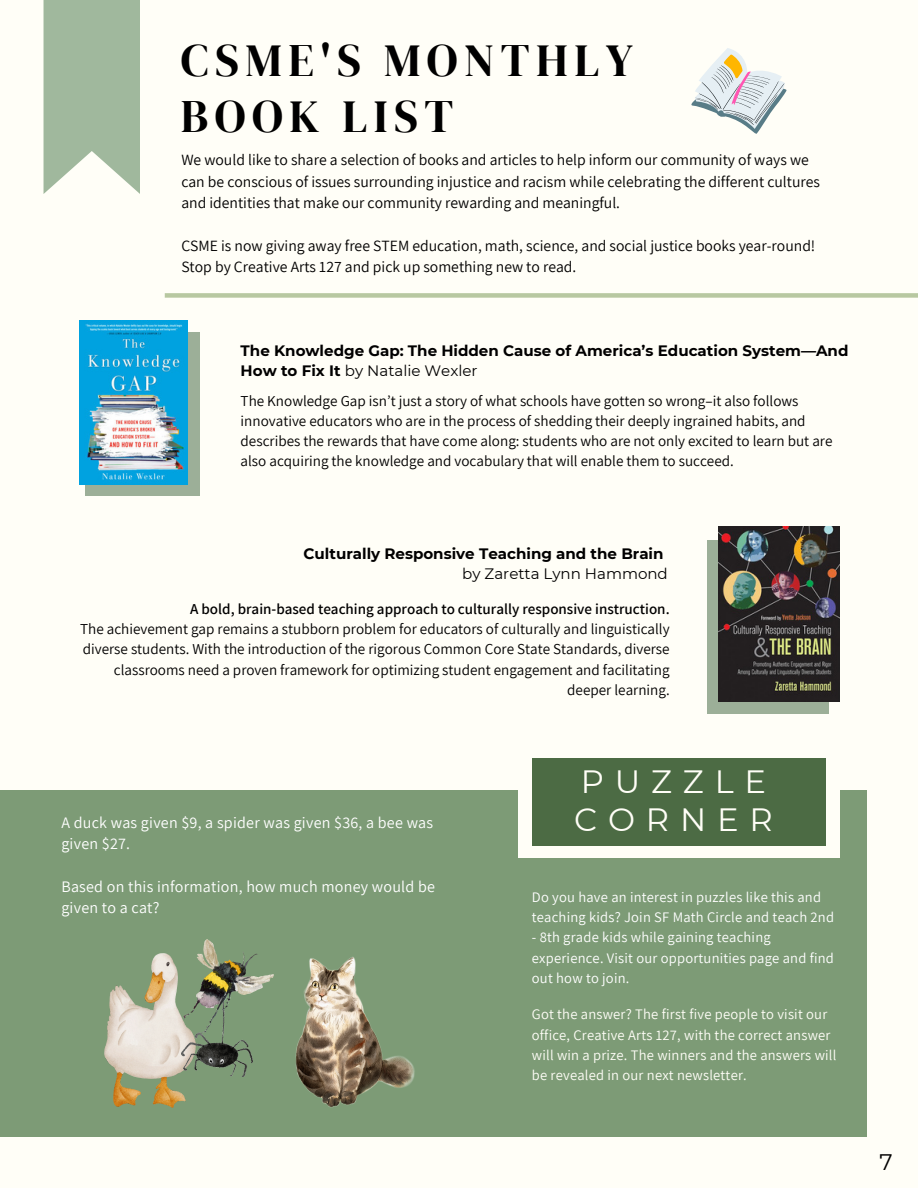
<style>
.page{position:relative;width:918px;height:1188px;background:#fffef7}
.page>*{position:absolute;margin:0;border:0;box-sizing:border-box;transform-origin:0 0}
.t1{font:46.05px/56.2px "DM Serif Display";letter-spacing:.14em;color:#000}
.t2{font:32.25px/38.2px "Montserrat";letter-spacing:.335em;color:#fffef7}
.t3{font:22.5px "Montserrat";color:#000}
.t4{font:16.05px/21.3px "Assistant";letter-spacing:.015em;color:#fff}
.t5{font:15.6px/21.3px "Assistant";color:#000}
.t6{font:15.15px/20.2px "Assistant";color:#000;text-align:right}
.t7{font:600 15.15px "Assistant";color:#000}
.t8{font:700 15px/20.2px "Montserrat";color:#000}
.t9{font:15px "Montserrat";color:#000}
.t10{font:14.55px/20.2px "Assistant";letter-spacing:.015em;color:#fff}
.t11{font:14.55px/20.2px "Assistant";letter-spacing:.015em;color:#fffef7}
.s1{font-weight:400}
</style>
<div class="page">
<svg style="left:44px;top:0;width:96px;height:194px;background:#aabfa7"></svg>
<div style="left:708px;top:540px;width:121px;height:174px;background:#9caf98"></div>
<div style="left:165px;top:293px;width:753px;height:5px;background:#b8c8a1"></div>
<svg style="left:691px;top:48px;width:96px;height:86px"></svg>
<div style="left:85px;top:332px;width:115px;height:163px;background:#9caf98"></div>
<div style="left:0;top:790px;width:867px;height:347px;background:#7d9b76"></div>
<div style="left:518px;top:770px;width:321px;height:87px;background:#fffef7"></div>
<div style="left:532px;top:758px;width:293px;height:87px;background:#4c6b44"></div>
<img style="left:80px;top:320px;width:108px;height:164px">
<img style="left:718px;top:527px;width:122px;height:174px">
<img style="left:104px;top:953px;width:82px;height:154px">
<img style="left:181px;top:1000px;width:71px;height:76px">
<img style="left:183px;top:940px;width:90px;height:92px">
<img style="left:296px;top:957px;width:119px;height:150px">
<p class="t1" style="left:181px;top:31px;width:454px">CSME'S MONTHLY<br>BOOK LIST</p>
<p class="t5" style="left:181px;top:149px;width:640px">We would like to share a selection of books and articles to help inform our community of ways we can be conscious of issues surrounding injustice and racism while celebrating the different cultures and identities that make our community rewarding and meaningful.</p>
<p class="t5" style="left:181px;top:234px;width:636px">CSME is now giving away free STEM education, math, science, and social justice books year-round!<br>Stop by Creative Arts 127 and pick up something new to read.</p>
<p class="t8" style="left:241px;top:340px;width:609px">The Knowledge Gap: The Hidden Cause of America’s Education System—And<br>How to Fix It <span class="s1">by Natalie Wexler</span></p>
<p class="t6" style="left:241px;top:390px;width:593px;text-align:left">The Knowledge Gap isn’t just a story of what schools have gotten so wrong–it also follows innovative educators who are in the process of shedding their deeply ingrained habits, and describes the rewards that have come along: students who are not only excited to learn but are also acquiring the knowledge and vocabulary that will enable them to succeed.</p>
<p class="t8" style="left:304px;top:543px;width:362px">Culturally Responsive Teaching and the Brain</p>
<p class="t9" style="left:462px;top:564px;width:207px">by Zaretta Lynn Hammond</p>
<p class="t7" style="left:190px;top:599px;width:481px">A bold, brain-based teaching approach to culturally responsive instruction.</p>
<p class="t6" style="left:80px;top:619px;width:591px">The achievement gap remains a stubborn problem for educators of culturally and linguistically diverse students. With the introduction of the rigorous Common Core State Standards, diverse classrooms need a proven framework for optimizing student engagement and facilitating deeper learning.</p>
<p class="t4" style="left:61px;top:811px;width:373px">A duck was given $9, a spider was given $36, a bee was given $27.</p>
<p class="t4" style="left:61px;top:875px;width:375px">Based on this information, how much money would be given to a cat?</p>
<h2 class="t2" style="left:574px;top:762px;width:200px">PUZZLE<br>CORNER</h2>
<p class="t10" style="left:532px;top:886px;width:304px">Do you have an interest in puzzles like this and teaching kids? Join SF Math Circle and teach 2nd</p>
<p class="t10" style="left:532px;top:927px;width:304px">- 8th grade kids while gaining teaching experience. Visit our opportunities page and find out how to join.</p>
<p class="t11" style="left:532px;top:1004px;width:306px">Got the answer? The first five people to visit our office, Creative Arts 127, with the correct answer will win a prize. The winners and the answers will be revealed in our next newsletter.</p>
<p class="t3" style="left:880px;top:1149px;width:15px">7</p>
</div>
